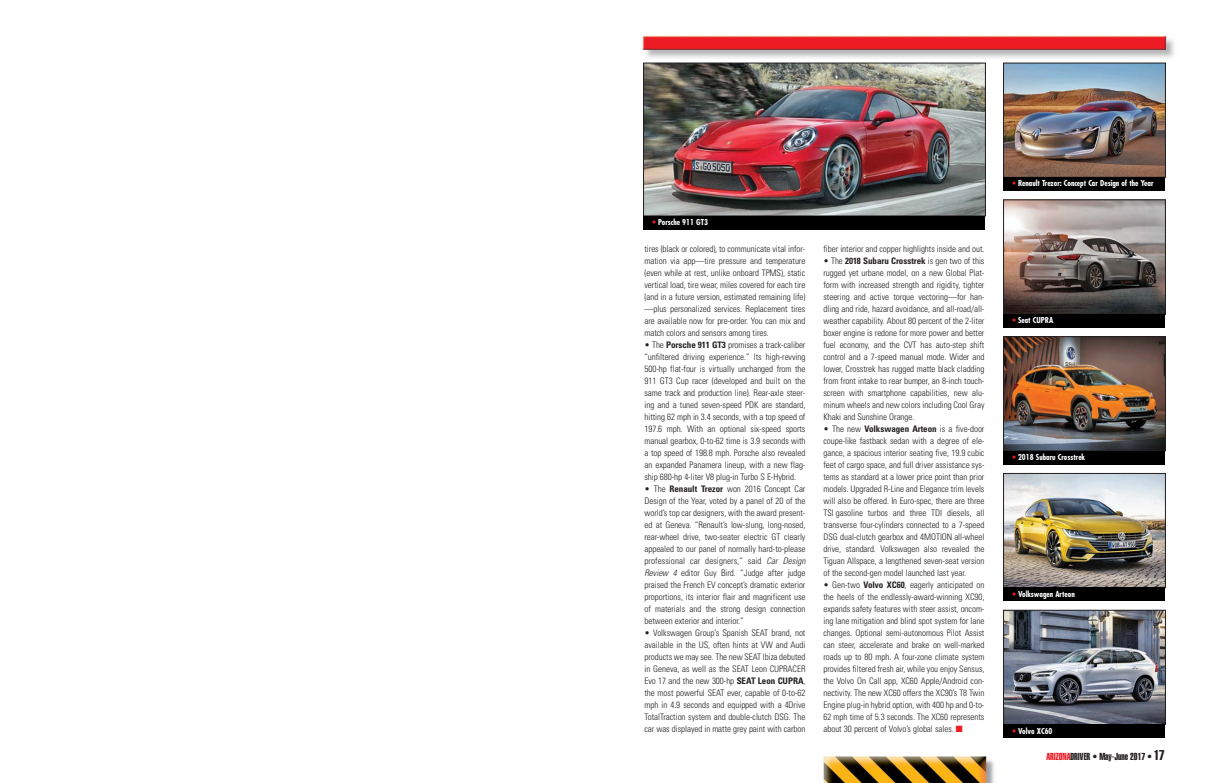
<style>
.page{position:relative;width:1206px;height:783px;background:#fff}
.page>*{position:absolute;margin:0;border:0;box-sizing:border-box;transform-origin:0 0}
.t1{font:10px "Helvetica Extra Compressed";color:#231f20}
.t2{font:300 condensed 9px/12px "Univers";letter-spacing:-.005em;color:#231f20;text-align:justify}
.t3{font:700 condensed 8px "Futura";color:#fff}
.s1{color:#ed1c24}
.s2{font-weight:700}
.s3{font-style:italic}
.s4{font-size:14px}
</style>
<div class="page">
<img style="left:641px;top:35px;width:533px;height:748px">
<img style="left:1005px;top:65px;width:158px;height:110px">
<img style="left:1005px;top:202px;width:158px;height:110px">
<div style="left:1003px;top:200px;width:162px;height:114px;border:1px solid #231f20"></div>
<img style="left:1005px;top:339px;width:158px;height:110px">
<div style="left:1003px;top:337px;width:162px;height:114px;border:1px solid #231f20"></div>
<img style="left:1005px;top:475px;width:158px;height:111px">
<div style="left:1003px;top:473px;width:162px;height:115px;border:1px solid #231f20"></div>
<img style="left:1005px;top:612px;width:158px;height:111px">
<div style="left:1003px;top:610px;width:162px;height:115px;border:1px solid #231f20"></div>
<div style="left:1004px;top:177px;width:162px;height:14px;background:#010000"></div>
<div style="left:1004px;top:314px;width:162px;height:14px;background:#010000"></div>
<div style="left:1004px;top:451px;width:162px;height:13px;background:#010000"></div>
<div style="left:1004px;top:588px;width:162px;height:13px;background:#010000"></div>
<div style="left:1004px;top:725px;width:162px;height:13px;background:#010000"></div>
<img style="left:645px;top:65px;width:339px;height:149px">
<div style="left:643px;top:63px;width:343px;height:153px;border:1px solid #231f20"></div>
<div style="left:644px;top:216px;width:342px;height:13px;background:#010000"></div>
<p class="t3" style="left:652px;top:219px;width:57px"><span class="s1">•</span> Porsche 911 GT3</p>
<p class="t2" style="left:644px;top:244px;width:162px">tires (black or colored), to communicate vital infor&shy;mation via app—tire pressure and temperature (even while at rest, unlike onboard TPMS), static vertical load, tire wear, miles covered for each tire (and in a future version, estimated remaining life) —plus personalized services. Replacement tires are available now for pre-order. You can mix and match colors and sensors among tires.</p>
<p class="t2" style="left:644px;top:340px;width:162px">• The <span class="s2">Porsche 911 GT3</span> promises a track-caliber “unfiltered driving experience.” Its high-revving 500-hp flat-four is virtually un changed from the 911 GT3 Cup racer (developed and built on the same track and production line). Rear-axle steer&shy;ing and a tuned seven-speed PDK are standard, hitting 62 mph in 3.4 seconds, with a top speed of 197.6 mph. With an optional six-speed sports manual gearbox, 0-to-62 time is 3.9 seconds with a top speed of 198.8 mph. Porsche also revealed an expanded Panamera lineup, with a new flag&shy;ship 680-hp 4-liter V8 plug-in Turbo S E-Hybrid.</p>
<p class="t2" style="left:644px;top:484px;width:164px;text-align:left">• The <span class="s2">Renault Trezor</span> won 2016 Con cept Car Design of the Year, voted by a panel of 20 of the world’s top car designers, with the award present&shy;ed at Geneva. “Renault’s low-slung, long-nosed, rear-wheel drive, two-seater electric GT clearly appealed to our panel of normally hard-to-please professional car designers,” said <span class="s3">Car De sign Review 4</span> editor Guy Bird. “Judge after judge praised the French EV concept’s dramatic exterior proportions, its interior flair and magnificent use of materials and the strong design connection between exterior and interior.”</p>
<p class="t2" style="left:644px;top:628px;width:163px">• Volkswagen Group’s Spanish SEAT brand, not available in the US, often hints at VW and Audi products we may see. The new SEAT Ibiza debuted in Geneva, as well as the SEAT Leon CUPRACER Evo 17 and the new 300-hp <span class="s2">SEAT Leon CUPRA</span>, the most powerful SEAT ever, capable of 0-to-62 mph in 4.9 seconds and equipped with a 4Drive TotalTraction system and double-clutch DSG. The car was displayed in matte grey paint with carbon</p>
<p class="t2" style="left:823px;top:244px;width:162px">fiber interior and copper highlights inside and out.</p>
<p class="t2" style="left:823px;top:256px;width:163px">• The <span class="s2">2018 Subaru Crosstrek</span> is gen two of this rugged yet urbane model, on a new Global Plat - form with increased strength and rigidity, tighter steering and active torque vectoring—for han&shy;dling and ride, hazard avoidance, and all-road/all&shy;wea ther capability. About 80 percent of the 2-liter boxer engine is redone for more power and better fuel economy, and the CVT has auto-step shift control and a 7-speed manual mode. Wider and lower, Crosstrek has rugged matte black cladding from front intake to rear bumper, an 8-inch touch&shy;screen with smartphone capabilities, new alu&shy;minum wheels and new colors including Cool Gray Khaki and Sunshine Orange.</p>
<p class="t2" style="left:823px;top:424px;width:163px">• The new <span class="s2">Volkswagen Arteon</span> is a five-door coupe-like fastback sedan with a degree of ele&shy;gance, a spacious interior seating five, 19.9 cubic feet of cargo space, and full driver assistance sys&shy;tems as standard at a lower price point than prior models. Upgraded R-Line and Elegance trim levels will also be offered. In Euro-spec, there are three TSI gasoline turbos and three TDI diesels, all transverse four-cylinders connected to a 7-speed DSG dual-clutch gearbox and 4MOTION all-wheel drive, standard. Volkswagen also revealed the Tiguan Allspace, a lengthened seven-seat version of the second-gen model launched last year.</p>
<p class="t2" style="left:823px;top:580px;width:162px">• Gen-two <span class="s2">Volvo XC60</span>, eagerly anticipated on the heels of the endlessly-award-winning XC90, expands safety features with steer assist, oncom&shy;ing lane mitigation and blind spot system for lane changes. Optional semi-autonomous Pilot Assist can steer, accelerate and brake on well-marked roads up to 80 mph. A four-zone climate system provides filtered fresh air, while you enjoy Sensus, the Volvo On Call app, XC60 Apple/Android con&shy;nectivity. The new XC60 offers the XC90’s T8 Twin Engine plug-in hybrid option, with 400 hp and 0-to-62 mph time of 5.3 seconds. The XC60 represents about 30 percent of Volvo’s global sales. <span class="s1">■</span></p>
<p class="t3" style="left:1012px;top:180px;width:143px"><span class="s1">•</span> Renault Trezor: Concept Car Design of the Year</p>
<p class="t3" style="left:1012px;top:317px;width:42px"><span class="s1">•</span> Seat CUPRA</p>
<p class="t3" style="left:1012px;top:453px;width:74px"><span class="s1">•</span> 2018 Subaru Crosstrek</p>
<p class="t3" style="left:1012px;top:590px;width:64px"><span class="s1">•</span> Volkswagen Arteon</p>
<p class="t3" style="left:1012px;top:727px;width:42px"><span class="s1">•</span> Volvo XC60</p>
<p class="t1" style="left:1046px;top:753px;width:120px"><span class="s1">ARIZONA</span>DRIVER • May-June 2017 • <span class="s4">17</span></p>
</div>
